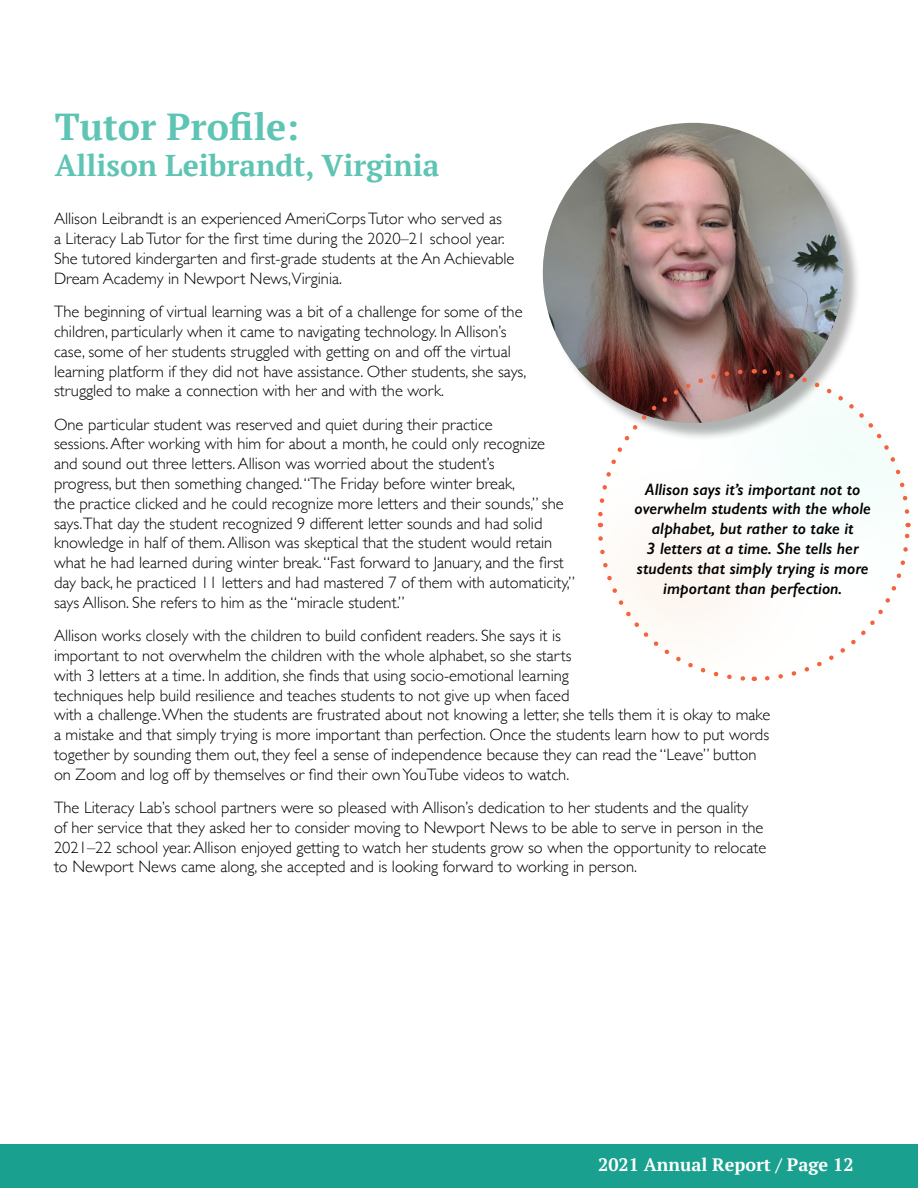
<style>
.page{position:relative;width:918px;height:1188px;background:#fff}
.page>*{position:absolute;margin:0;border:0;box-sizing:border-box;transform-origin:0 0}
.t1{font:700 37.5px "PT Serif";color:#5ec4b3}
.t2{font:700 30px "PT Serif";color:#5ec4b3}
.t3{font:700 18px "PT Serif";color:#fff}
.t4{font:300 16.5px/19.8px "Gill Sans";color:#010101}
.t5{font:italic 600 16.5px/19.8px "Gill Sans";color:#010101;text-align:center}
</style>
<div class="page">
<div style="left:0;top:1145px;width:918px;height:43px;background:#19a08f"></div>
<img style="left:542px;top:123px;width:313px;height:310px">
<svg style="left:765px;top:523px;width:146px;height:158px"></svg>
<svg style="left:754px;top:367px;width:156px;height:147px"></svg>
<svg style="left:595px;top:367px;width:150px;height:160px"></svg>
<svg style="left:598px;top:534px;width:157px;height:148px"></svg>
<h1 class="t1" style="left:55px;top:102px;width:246px">Tutor Profile:</h1>
<h2 class="t2" style="left:55px;top:145px;width:386px">Allison Leibrandt, Virginia</h2>
<p class="t4" style="left:54px;top:208px;width:462px">Allison Leibrandt is an experienced AmeriCorps Tutor who served as<br>a Literacy Lab Tutor for the first time during the 2020–21 school year.<br>She tutored kindergarten and first-grade students at the An Achievable Dream Academy in Newport News,Virginia.</p>
<p class="t4" style="left:54px;top:301px;width:474px">The beginning of virtual learning was a bit of a challenge for some of the children, particularly when it came to navigating technology. In Allison’s case, some of her students struggled with getting on and off the virtual learning platform if they did not have assistance. Other students, she says, struggled to make a connection with her and with the work.</p>
<p class="t4" style="left:54px;top:414px;width:522px">One particular student was reserved and quiet during their practice<br>sessions. After working with him for about a month, he could only recognize<br>and sound out three letters. Allison was worried about the student’s<br>progress, but then something changed. “The Friday before winter break,<br>the practice clicked and he could recognize more letters and their sounds,” she says.That day the student recognized 9 different letter sounds and had solid knowledge in half of them. Allison was skeptical that the student would retain what he had learned during winter break. “Fast forward to January, and the first day back, he practiced 11 letters and had mastered 7 of them with automaticity,” says Allison. She refers to him as the “miracle student.”</p>
<p class="t4" style="left:54px;top:625px;width:718px">Allison works closely with the children to build confident readers. She says it is<br>important to not overwhelm the children with the whole alphabet, so she starts<br>with 3 letters at a time. In addition, she finds that using socio-emotional learning<br>techniques help build resilience and teaches students to not give up when faced<br>with a challenge. When the students are frustrated about not knowing a letter, she tells them it is okay to make a mistake and that simply trying is more important than perfection. Once the students learn how to put words together by sounding them out, they feel a sense of independence because they can read the “Leave” button on Zoom and log off by themselves or find their own YouTube videos to watch.</p>
<p class="t4" style="left:54px;top:797px;width:714px">The Literacy Lab’s school partners were so pleased with Allison’s dedication to her students and the quality<br>of her service that they asked her to consider moving to Newport News to be able to serve in person in the 2021–22 school year. Allison enjoyed getting to watch her students grow so when the opportunity to relocate to Newport News came along, she accepted and is looking forward to working in person.</p>
<p class="t5" style="left:635px;top:479px;width:238px">Allison says it’s important not to overwhelm students with the whole alphabet, but rather to take it<br>3 letters at a time. She tells her students that simply trying is more important than perfection.</p>
<p class="t3" style="left:598px;top:1153px;width:257px">2021 Annual Report / Page 12</p>
</div>
